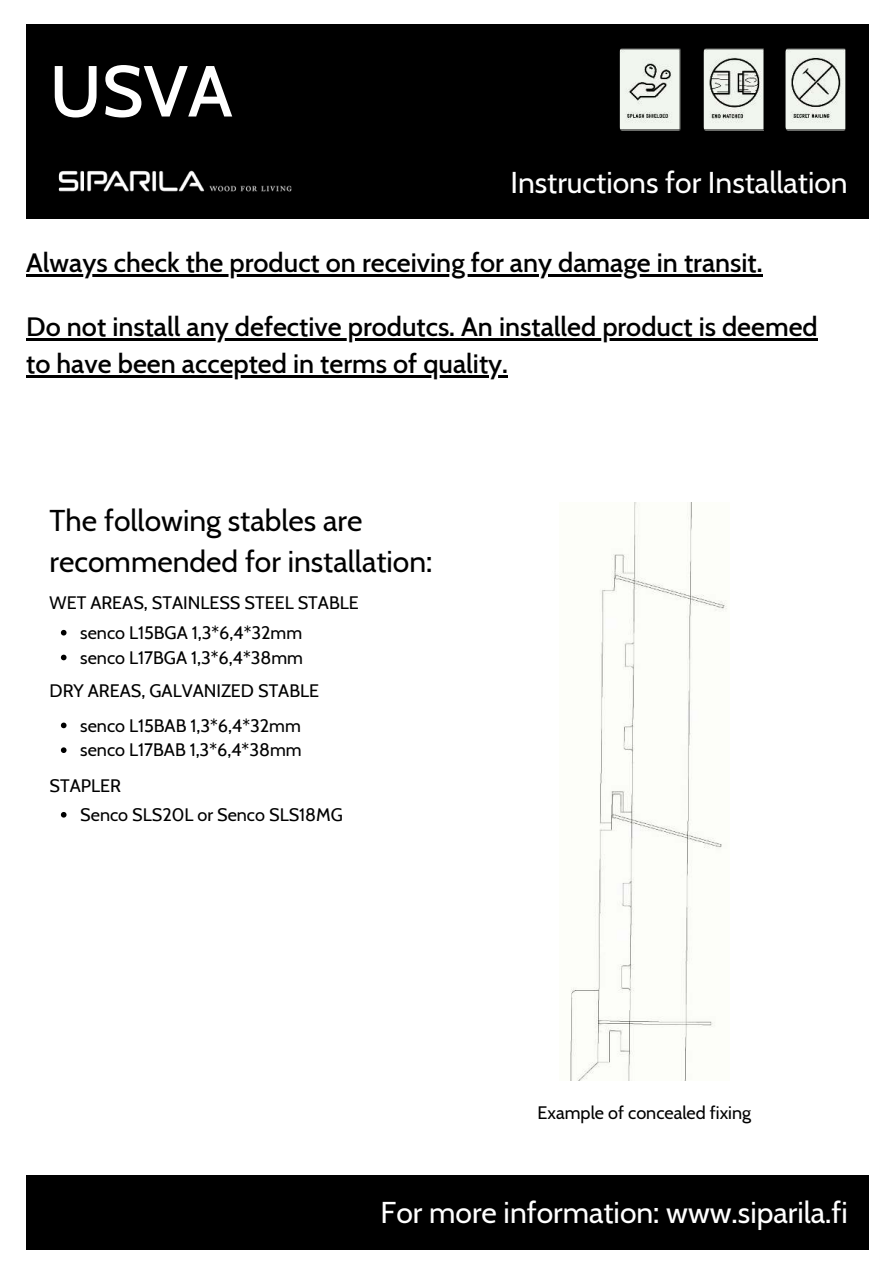
<style>
.page{position:relative;width:894px;height:1264px;background:#fff}
.page>*{position:absolute;margin:0;border:0;box-sizing:border-box;transform-origin:0 0}
.t1{font:500 72px "Cabin";color:#fff}
.t2{font:30px "Cabin";color:#fff}
.t3{font:30px/41.7px "Cabin";color:#000}
.t4{font:500 27px/37.2px "Cabin";color:#000}
.t5{font:18px/24.8px "Cabin";color:#000}
</style>
<div class="page">
<div style="left:26px;top:24px;width:842px;height:195px;background:#000"></div>
<svg style="left:785px;top:48px;width:61px;height:82px;background:#d2d6d0"></svg>
<svg style="left:703px;top:48px;width:61px;height:82px;background:#cbcfc9"></svg>
<svg style="left:619px;top:48px;width:61px;height:82px;background:#d6dad4"></svg>
<img style="left:58px;top:170px;width:234px;height:22px">
<img style="left:570px;top:502px;width:157px;height:578px">
<div style="left:26px;top:1175px;width:841px;height:74px;background:#000"></div>
<svg style="left:61px;top:630px;width:5px;height:5px"></svg>
<svg style="left:61px;top:654px;width:5px;height:6px"></svg>
<hr style="left:26px;top:274px;width:736px;height:3px;background:#000">
<svg style="left:61px;top:722px;width:5px;height:6px"></svg>
<svg style="left:61px;top:747px;width:5px;height:6px"></svg>
<hr style="left:26px;top:338px;width:791px;height:2px;background:#000">
<hr style="left:26px;top:375px;width:482px;height:3px;background:#000">
<svg style="left:61px;top:812px;width:5px;height:5px"></svg>
<h1 class="t1" style="left:50px;top:34px;width:184px">USVA</h1>
<h2 class="t2" style="left:510px;top:159px;width:339px">Instructions for Installation</h2>
<h3 class="t4" style="left:26px;top:242px;width:737px">Always check the product on receiving for any damage in transit.</h3>
<h3 class="t4" style="left:26px;top:306px;width:792px">Do not install any defective produtcs. An installed product is deemed to have been accepted in terms of quality.</h3>
<h2 class="t3" style="left:50px;top:497px;width:384px">The following stables are recommended for installation:</h2>
<p class="t5" style="left:50px;top:589px;width:310px">WET AREAS, STAINLESS STEEL STABLE</p>
<p class="t5" style="left:80px;top:619px;width:224px">senco L15BGA 1,3*6,4*32mm senco L17BGA 1,3*6,4*38mm</p>
<p class="t5" style="left:50px;top:676px;width:271px">DRY AREAS, GALVANIZED STABLE</p>
<p class="t5" style="left:80px;top:711px;width:223px">senco L15BAB 1,3*6,4*32mm senco L17BAB 1,3*6,4*38mm</p>
<p class="t5" style="left:80px;top:769px;width:264px;line-height:29.4px;text-indent:-31px">STAPLER<br>Senco SLS20L or Senco SLS18MG</p>
<p class="t5" style="left:537px;top:1099px;width:215px">Example of concealed fixing</p>
<h2 class="t2" style="left:380px;top:1188px;width:468px">For more information: www.siparila.fi</h2>
</div>
